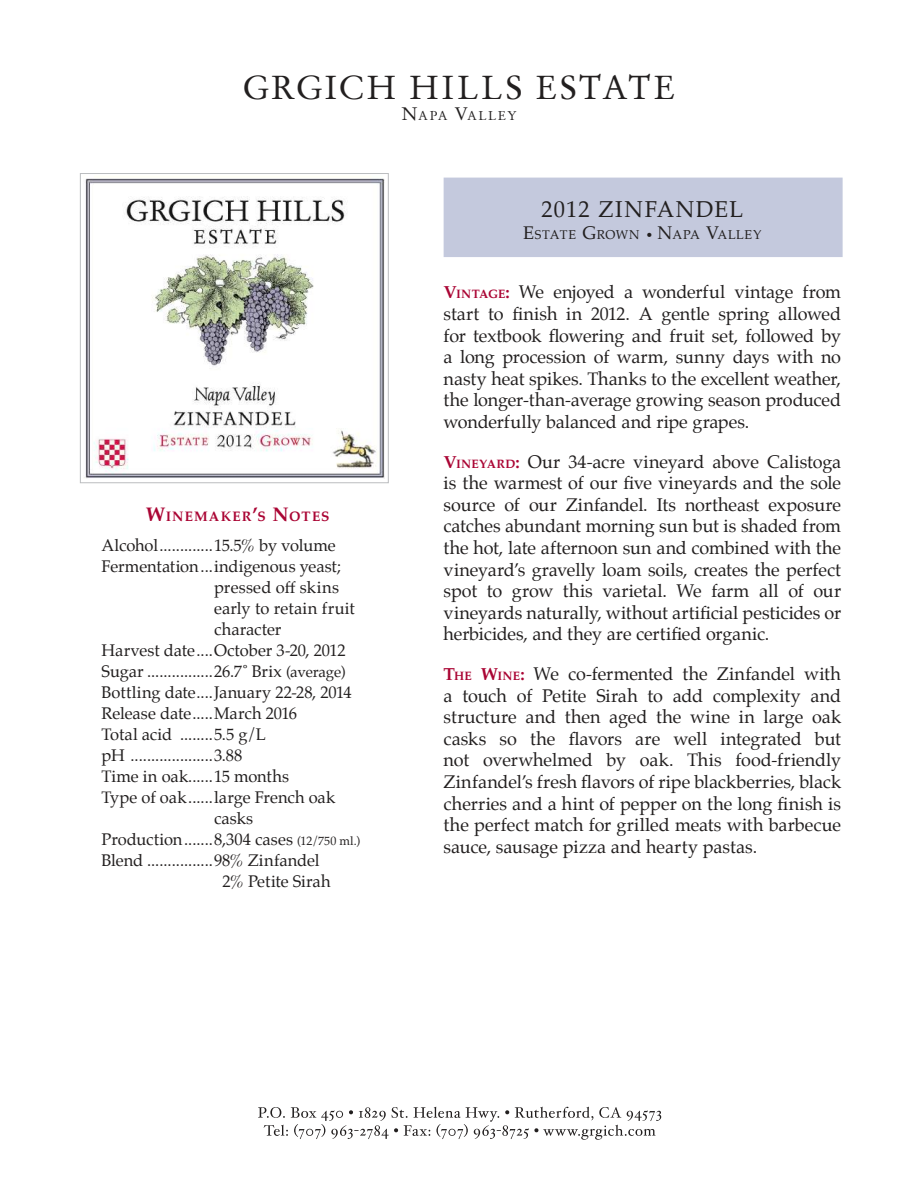
<style>
.page{position:relative;width:918px;height:1188px;background:#fff}
.page>*{position:absolute;margin:0;border:0;box-sizing:border-box;transform-origin:0 0}
.t1{font:33px "Stempel Garamond";letter-spacing:.065em;color:#221f1f}
.t2{font:22.5px "Palatino";letter-spacing:.06em;color:#221f1f}
.t3{font:18px/21.6px "Palatino";letter-spacing:-.005em;color:#221f1f;text-align:justify}
.t4{font:16.5px "Palatino";letter-spacing:-.005em;color:#221f1f}
.t5{font:16.5px "Palatino";letter-spacing:.015em;color:#221f1f}
.t6{font:700 13.65px "Palatino";letter-spacing:.085em;color:#aa0534}
.t7{font:12.6px "Palatino";letter-spacing:.05em;color:#221f1f}
.t8{font:12.6px "Stempel Garamond";letter-spacing:.1em;color:#221f1f}
.s1{font-size:18px}
.s2{font-size:19.5px}
.s3{font-size:15px}
.s4{font-size:12px}
.s5{font-weight:700;font-size:17.25px;color:#aa0534}
.s6{font-weight:700;font-size:12.15px;color:#aa0534}
</style>
<div class="page">
<svg style="left:258px;top:1107px;width:403px;height:33px"></svg>
<div style="left:444px;top:178px;width:398px;height:78px;background:#c4c9dd"></div>
<div style="left:444px;top:178px;width:399px;height:79px;border:2px solid #c4c9dd"></div>
<img style="left:84px;top:178px;width:301px;height:300px">
<div style="left:80px;top:173px;width:309px;height:310px;border:1px solid #bbbdbf"></div>
<h1 class="t1" style="left:242px;top:68px;width:435px">GRGICH HILLS ESTATE</h1>
<p class="t8" style="left:401px;top:109px;width:117px"><span class="s1">N</span>APA <span class="s1">V</span>ALLEY</p>
<p class="t6" style="left:146px;top:508px;width:185px"><span class="s2">W</span>INEMAKER<span class="s2">’</span>S <span class="s2">N</span>OTES</p>
<p class="t4" style="left:102px;top:532px;width:236px">Alcohol .............15.5% by volume</p>
<p class="t4" style="left:102px;top:559px;width:241px">Fermentation ...indigenous yeast;</p>
<p class="t5" style="left:214px;top:574px;width:126px">pressed of skins</p>
<p class="t4" style="left:214px;top:601px;width:142px">early to retain fruit</p>
<p class="t4" style="left:214px;top:616px;width:69px">character</p>
<p class="t4" style="left:102px;top:644px;width:246px">Harvest date ....October 3-20, 2012</p>
<p class="t4" style="left:102px;top:658px;width:245px">Sugar ................26.7˚ Brix <span class="s3">(average)</span></p>
<p class="t4" style="left:102px;top:679px;width:251px">Bottling date ....January 22-28, 2014</p>
<p class="t4" style="left:102px;top:706px;width:197px">Release date .....March 2016</p>
<p class="t4" style="left:102px;top:721px;width:166px">Total acid ........5.5 g/L</p>
<p class="t4" style="left:102px;top:742px;width:142px">pH ....................3.88</p>
<p class="t4" style="left:102px;top:763px;width:189px">Time in oak......15 months</p>
<p class="t4" style="left:102px;top:784px;width:235px">Type of oak ......large French oak</p>
<p class="t4" style="left:214px;top:805px;width:41px">casks</p>
<p class="t4" style="left:102px;top:826px;width:260px">Production .......8,304 cases <span class="s4">(12/750 ml.)</span></p>
<p class="t4" style="left:102px;top:847px;width:220px">Blend ................98% Zinfandel</p>
<p class="t4" style="left:222px;top:868px;width:110px">2% Petite Sirah</p>
<p class="t2" style="left:541px;top:191px;width:203px">2012 ZINFANDEL</p>
<p class="t7" style="left:523px;top:227px;width:240px"><span class="s1">E</span>STATE <span class="s1">G</span>ROWN <span class="s4">•</span> <span class="s1">N</span>APA <span class="s1">V</span>ALLEY</p>
<p class="t3" style="left:444px;top:283px;width:399px"><span class="s5">V</span><span class="s6">INTAGE</span><span class="s5">:</span> We enjoyed a wonderful vintage from start to inish in 2012. A gentle spring allowed for textbook lowering and fruit set, followed by a long procession of warm, sunny days with no nasty heat spikes. Thanks to the excellent weather, the longer-than-average growing season produced wonderfully balanced and ripe grapes.</p>
<p class="t3" style="left:444px;top:451px;width:399px"><span class="s5">V</span><span class="s6">INEYARD</span><span class="s5">:</span> Our 34-acre vineyard above Calistoga is the warmest of our ive vineyards and the sole source of our Zinfandel. Its northeast exposure catches abundant morning sun but is shaded from the hot, late afternoon sun and combined with the vineyard’s gravelly loam soils, creates the perfect spot to grow this varietal. We farm all of our vineyards naturally, without artiicial pesticides or herbicides, and they are certiied organic.</p>
<p class="t3" style="left:444px;top:663px;width:399px"><span class="s5">T</span><span class="s6">HE</span> <span class="s5">W</span><span class="s6">INE</span><span class="s5">:</span> We co-fermented the Zinfandel with a touch of Petite Sirah to add complexity and structure and then aged the wine in large oak casks so the lavors are well integrated but not overwhelmed by oak. This food-friendly Zinfandel’s fresh lavors of ripe blackberries, black cherries and a hint of pepper on the long inish is the perfect match for grilled meats with barbecue sauce, sausage pizza and hearty pastas.</p>
</div>
